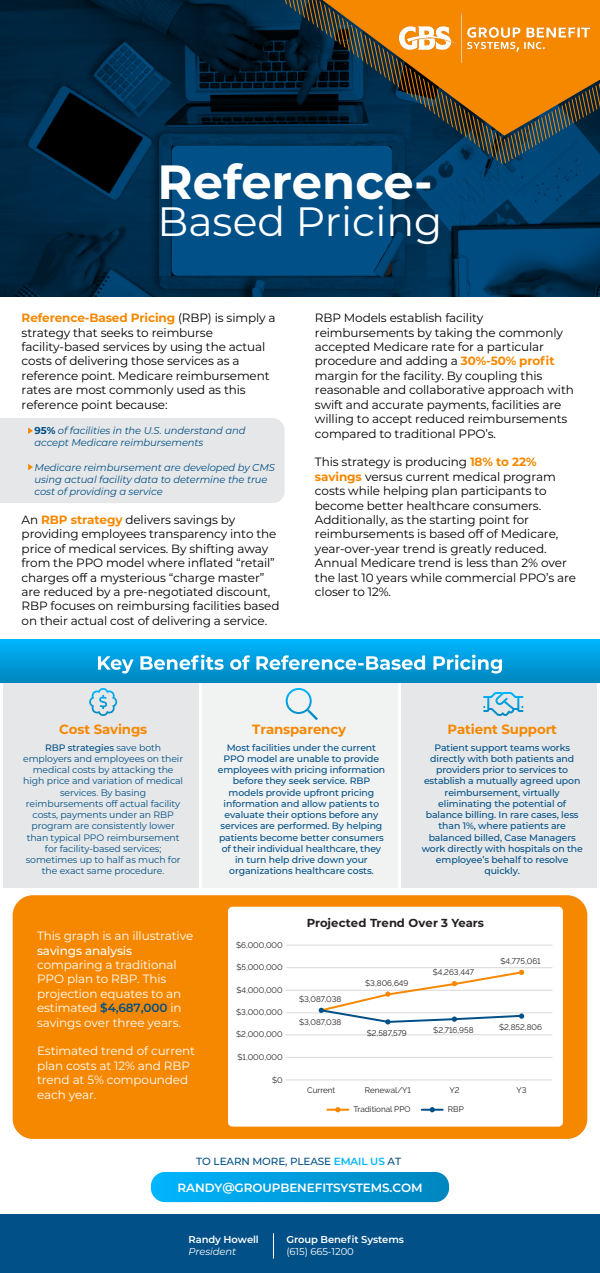
<style>
.page{position:relative;width:600px;height:1273px;background:#fff}
.page>*{position:absolute;margin:0;border:0;box-sizing:border-box;transform-origin:0 0}
.t1{font:700 48px "Montserrat";color:#fff}
.t2{font:41px "Montserrat";color:#fff}
.t3{font:700 13.4px "Montserrat";letter-spacing:-.01em;color:#f68800}
.t4{font:12px/14.4px "Montserrat";letter-spacing:-.01em;color:#000}
.t5{font:12px/14.4px "Montserrat";letter-spacing:-.01em;color:#fff}
.t6{font:600 12px "Montserrat";letter-spacing:-.01em;color:#fff}
.t7{font:500 12px "Montserrat";letter-spacing:-.01em;color:#fff}
.t8{font:700 11.6px "Montserrat";color:#241f20}
.t9{font:500 10.4px "Montserrat";letter-spacing:-.01em;color:#015087}
.t10{font:italic 10px/12px "Montserrat";letter-spacing:-.01em;color:#015087}
.t11{font:600 10px "Montserrat";letter-spacing:-.01em;color:#fff}
.t12{font:10px "Montserrat";letter-spacing:-.01em;color:#fff}
.t13{font:italic 10px "Montserrat";letter-spacing:-.01em;color:#fff}
.t14{font:500 9.3px/11.2px "Montserrat";letter-spacing:-.01em;color:#015087;text-align:center}
.t15{font:9.3px/11.2px "Montserrat";letter-spacing:-.01em;color:#015087;text-align:center}
.t16{font:8.1px "Raleway";color:#241f20}
.s1{font-weight:700;color:#f68800}
.s2{font-weight:700;font-style:normal}
.s3{font-weight:500}
.s4{font-weight:600;color:#015087}
.s5{font-weight:600;color:#00b7ff}
</style>
<div class="page">
<svg style="left:151px;top:1172px;width:298px;height:30px;background:#049ede"></svg>
<div style="left:13px;top:895px;width:574px;height:243px;background:#f68800;border-radius:20px"></div>
<div style="left:3px;top:682px;width:195px;height:205px;background:#e6e7e8"></div>
<div style="left:202px;top:682px;width:196px;height:205px;background:#f1f2f2"></div>
<div style="left:402px;top:682px;width:195px;height:205px;background:#e6e7e8"></div>
<div style="left:0;top:639px;width:600px;height:43px;background:linear-gradient(to bottom,#00b6ff,#0086be)"></div>
<div style="left:0;top:1214px;width:600px;height:58px;background:#015087"></div>
<svg style="left:89px;top:688px;width:28px;height:28px"></svg>
<svg style="left:286px;top:688px;width:32px;height:32px"></svg>
<svg style="left:483px;top:692px;width:40px;height:24px"></svg>
<svg style="left:0;top:0;width:600px;height:296px;background:#002540"></svg>
<div style="left:0;top:418px;width:285px;height:85px;background:#e6e7e8"></div>
<svg style="left:98px;top:654px;width:404px;height:19px"></svg>
<div style="left:228px;top:906px;width:335px;height:220px;background:#fff;border-radius:4px"></div>
<hr style="left:286px;top:1056px;width:266px;height:1px;background:#d9d9d9">
<hr style="left:286px;top:1034px;width:266px;height:1px;background:#d9d9d9">
<hr style="left:286px;top:1012px;width:266px;height:1px;background:#d9d9d9">
<hr style="left:286px;top:989px;width:266px;height:1px;background:#d9d9d9">
<hr style="left:286px;top:967px;width:266px;height:1px;background:#d9d9d9">
<hr style="left:286px;top:944px;width:266px;height:1px;background:#d9d9d9">
<hr style="left:286px;top:1079px;width:266px;height:1px;background:#d9d9d9">
<svg style="left:319px;top:969px;width:205px;height:55px"></svg>
<hr style="left:327px;top:1108px;width:21px;height:2px;background:#f68800">
<svg style="left:335px;top:1107px;width:5px;height:5px"></svg>
<hr style="left:422px;top:1108px;width:21px;height:2px;background:#015087">
<svg style="left:430px;top:1107px;width:5px;height:5px"></svg>
<svg style="left:172px;top:0;width:428px;height:276px;background:#334a4f"></svg>
<svg style="left:273px;top:1233px;width:1px;height:25px"></svg>
<h1 class="t1" style="left:158px;top:147px;width:277px">Reference-</h1>
<h2 class="t2" style="left:158px;top:193px;width:286px">Based Pricing</h2>
<p class="t4" style="left:22px;top:310px;width:256px"><span class="s1">Reference-Based Pricing</span> (RBP) is simply a strategy that seeks to reimburse facility-based services by using the actual costs of delivering those services as a reference point. Medicare reimbursement rates are most commonly used as this reference point because:</p>
<p class="t10" style="left:35px;top:424px;width:212px"><span class="s2">95%</span> of facilities in the U.S. understand and accept Medicare reimbursements</p>
<p class="t10" style="left:35px;top:460px;width:242px">Medicare reimbursement are developed by CMS using actual facility data to determine the true cost of providing a service</p>
<p class="t4" style="left:22px;top:512px;width:259px">An <span class="s1">RBP strategy</span> delivers savings by providing employees transparency into the price of medical services. By shifting away from the PPO model where inflated “retail” charges off a mysterious “charge master” are reduced by a pre-negotiated discount, RBP focuses on reimbursing facilities based on their actual cost of delivering a service.</p>
<p class="t4" style="left:315px;top:310px;width:260px">RBP Models establish facility reimbursements by taking the commonly accepted Medicare rate for a particular procedure and adding a <span class="s1">30%-50% profit </span>margin for the facility. By coupling this reasonable and collaborative approach with swift and accurate payments, facilities are willing to accept reduced reimbursements compared to traditional PPO’s.</p>
<p class="t4" style="left:315px;top:454px;width:263px">This strategy is producing <span class="s1">18% to 22% savings</span> versus current medical program costs while helping plan participants to become better healthcare consumers.<br>Additionally, as the starting point for reimbursements is based off of Medicare, year-over-year trend is greatly reduced.<br>Annual Medicare trend is less than 2% over the last 10 years while commercial PPO’s are closer to 12%.</p>
<p class="t3" style="left:59px;top:720px;width:90px">Cost Savings</p>
<p class="t15" style="left:23px;top:741px;width:161px"><span class="s3">RBP strategies</span> save both employers and employees on their medical costs by attacking the high price and variation of medical services. By basing reimbursements off actual facility costs, payments under an RBP program are consistently lower than typical PPO reimbursement for facility-based services; sometimes up to half as much for the exact same procedure.</p>
<p class="t5" style="left:37px;top:928px;width:158px">This graph is an illustrative</p>
<p class="t7" style="left:37px;top:941px;width:97px">savings analysis</p>
<p class="t5" style="left:37px;top:957px;width:146px">comparing a traditional<br>PPO plan to RBP. This projection equates to an estimated <span class="s4">$4,687,000</span> in savings over three years.</p>
<p class="t5" style="left:37px;top:1043px;width:159px">Estimated trend of current plan costs at 12% and RBP trend at 5% compounded each year.</p>
<p class="t3" style="left:252px;top:720px;width:95px">Transparency</p>
<p class="t14" style="left:218px;top:741px;width:169px">Most facilities under the current PPO model are unable to provide employees with pricing information before they seek service. RBP models provide upfront pricing information and allow patients to evaluate their options before any services are performed. By helping patients become better consumers of their individual healthcare, they in turn help drive down your organizations healthcare costs.</p>
<p class="t3" style="left:447px;top:720px;width:111px">Patient Support</p>
<p class="t14" style="left:422px;top:741px;width:163px">Patient support teams works directly with both patients and providers prior to services to establish a mutually agreed upon reimbursement, virtually eliminating the potential of balance billing. In rare cases, less than 1%, where patients are balanced billed, Case Managers work directly with hospitals on the employee’s behalf to resolve quickly.</p>
<p class="t16" style="left:236px;top:940px;width:48px">$6,000,000</p>
<p class="t16" style="left:236px;top:962px;width:48px">$5,000,000</p>
<p class="t16" style="left:236px;top:985px;width:48px">$4,000,000</p>
<p class="t16" style="left:236px;top:1007px;width:48px">$3,000,000</p>
<p class="t16" style="left:236px;top:1029px;width:48px">$2,000,000</p>
<p class="t16" style="left:238px;top:1052px;width:47px">$1,000,000</p>
<p class="t16" style="left:272px;top:1074px;width:12px">$0</p>
<p class="t8" style="left:307px;top:914px;width:179px">Projected Trend Over 3 Years</p>
<p class="t16" style="left:299px;top:994px;width:44px">$3,087,038</p>
<p class="t16" style="left:365px;top:978px;width:45px">$3,806,649</p>
<p class="t16" style="left:433px;top:967px;width:43px">$4,263,447</p>
<p class="t16" style="left:500px;top:956px;width:42px">$4,775,061</p>
<p class="t16" style="left:299px;top:1017px;width:44px">$3,087,038</p>
<p class="t16" style="left:367px;top:1028px;width:42px">$2,587,579</p>
<p class="t16" style="left:433px;top:1025px;width:42px">$2,716,958</p>
<p class="t16" style="left:499px;top:1022px;width:44px">$2,852,806</p>
<p class="t16" style="left:307px;top:1085px;width:30px">Current</p>
<p class="t16" style="left:365px;top:1085px;width:48px">Renewal/Y1</p>
<p class="t16" style="left:449px;top:1085px;width:12px">Y2</p>
<p class="t16" style="left:517px;top:1085px;width:12px">Y3</p>
<p class="t16" style="left:354px;top:1104px;width:58px">Traditional PPO</p>
<p class="t16" style="left:448px;top:1104px;width:17px">RBP</p>
<p class="t9" style="left:196px;top:1154px;width:206px">TO LEARN MORE, PLEASE <span class="s5">EMAIL US</span> AT</p>
<p class="t6" style="left:178px;top:1178px;width:246px">RANDY@GROUPBENEFITSYSTEMS.COM</p>
<p class="t11" style="left:189px;top:1232px;width:72px">Randy Howell</p>
<p class="t13" style="left:189px;top:1244px;width:49px">President</p>
<p class="t11" style="left:286px;top:1232px;width:119px">Group Benefit Systems</p>
<p class="t12" style="left:286px;top:1244px;width:69px">(615) 665-1200</p>
</div>
